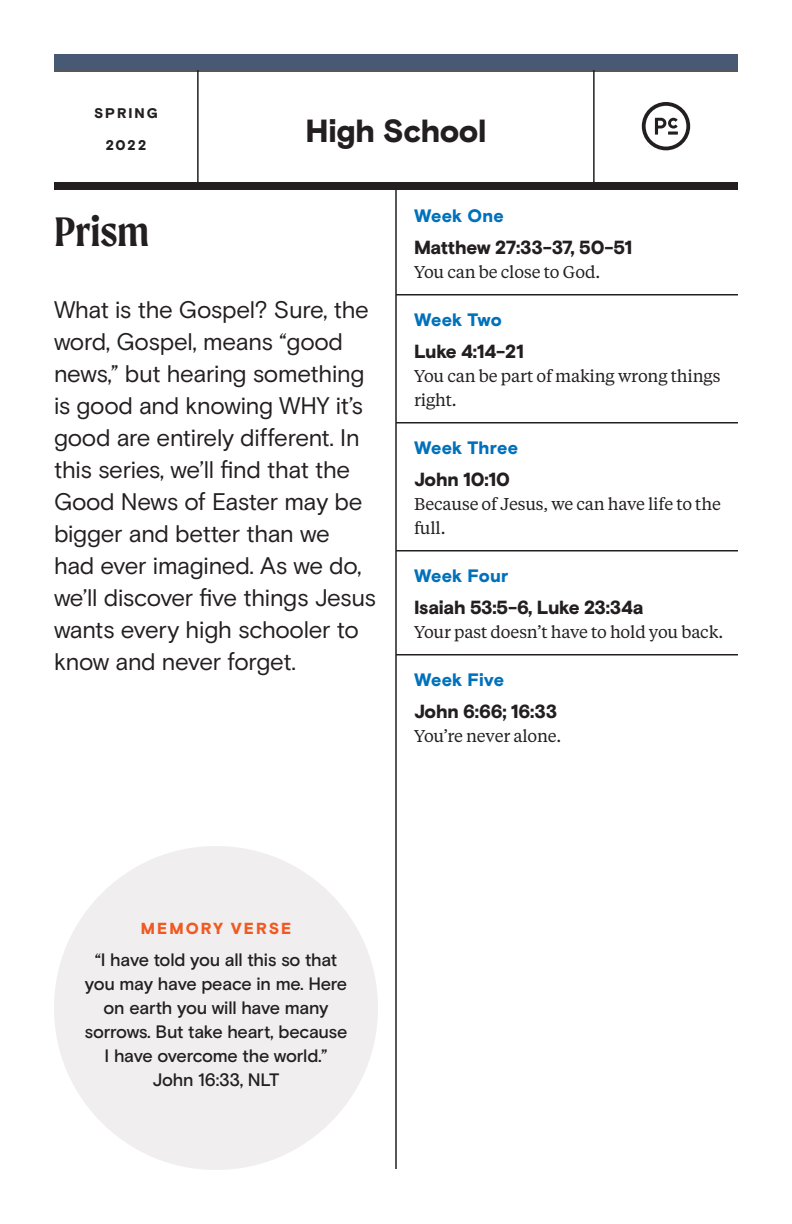
<style>
.page{position:relative;width:792px;height:1224px;background:#fff}
.page>*{position:absolute;margin:0;border:0;box-sizing:border-box;transform-origin:0 0}
.Headline_-_Moret{font:600 44px "Moret";letter-spacing:-.005em;color:#231f20}
.Page_Header_-_Title{font:900 32px "Basis Grotesque";letter-spacing:-.015em;color:#231f20}
.Body_Copy_-_Large__B{font:24px/32px "Basis Grotesque";letter-spacing:-.015em;color:#231f20}
.Bible_Story{font:900 19px "Basis Grotesque";letter-spacing:-.01em;color:#231f20}
.Memory_Verse{font:500 18px/24px "Basis Grotesque";letter-spacing:-.015em;color:#231f20;text-align:center}
.Subhead{font:900 18px "Basis Grotesque";letter-spacing:.01em;color:#0071bb}
.Bible_Lesson_Summary{font:17px/24px "Tiempos Text";letter-spacing:-.01em;color:#231f20}
.Memory_Verse-2{font:900 16px "Basis Grotesque";letter-spacing:.125em;color:#f15921}
.Page_Header_-_Month{font:900 14px "Basis Grotesque";letter-spacing:.135em;color:#231f20}
</style>
<div class="page">
<div style="left:54px;top:54px;width:684px;height:16px;background:#475975"></div>
<hr style="left:197px;top:70px;width:2px;height:112px;background:#231f20">
<hr style="left:593px;top:70px;width:2px;height:112px;background:#231f20">
<hr style="left:54px;top:70px;width:684px;height:2px;background:#231f20">
<hr style="left:395px;top:189px;width:2px;height:980px;background:#231f20">
<div style="left:54px;top:182px;width:684px;height:8px;background:#231f20"></div>
<div style="left:54px;top:846px;width:324px;height:324px;background:#f0eeee;border-radius:50%"></div>
<hr style="left:396px;top:294px;width:342px;height:2px;background:#231f20">
<hr style="left:396px;top:422px;width:342px;height:2px;background:#231f20">
<hr style="left:396px;top:550px;width:342px;height:2px;background:#231f20">
<hr style="left:396px;top:654px;width:342px;height:2px;background:#231f20">
<svg style="left:642px;top:102px;width:48px;height:48px"></svg>
<p class="Page_Header_-_Month" style="left:94px;top:105px;width:65px">SPRING</p>
<p class="Page_Header_-_Month" style="left:106px;top:137px;width:42px">2022</p>
<p class="Page_Header_-_Title" style="left:306px;top:112px;width:182px">High School</p>
<p class="Headline_-_Moret" style="left:54px;top:206px;width:97px">Prism</p>
<p class="Body_Copy_-_Large__B" style="left:54px;top:294px;width:324px">What is the Gospel? Sure, the word, Gospel, means “good news,” but hearing something is good and knowing WHY it’s good are entirely different. In this series, we’ll find that the<br>Good News of Easter may be bigger and better than we had ever imagined. As we do, we’ll discover five things Jesus wants every high schooler to know and never forget.</p>
<p class="Subhead" style="left:414px;top:205px;width:91px">Week One</p>
<p class="Bible_Story" style="left:414px;top:236px;width:220px">Matthew 27:33-37, 50-51</p>
<p class="Bible_Lesson_Summary" style="left:414px;top:259px;width:188px">You can be close to God.</p>
<p class="Subhead" style="left:414px;top:309px;width:89px">Week Two</p>
<p class="Bible_Story" style="left:414px;top:340px;width:112px">Luke 4:14-21</p>
<p class="Bible_Lesson_Summary" style="left:414px;top:363px;width:308px">You can be part of making wrong things right.</p>
<p class="Subhead" style="left:414px;top:437px;width:105px">Week Three</p>
<p class="Bible_Story" style="left:414px;top:468px;width:98px">John 10:10</p>
<p class="Bible_Lesson_Summary" style="left:414px;top:491px;width:308px">Because of Jesus, we can have life to the full.</p>
<p class="Subhead" style="left:414px;top:565px;width:96px">Week Four</p>
<p class="Bible_Story" style="left:414px;top:596px;width:231px">Isaiah 53:5-6, Luke 23:34a</p>
<p class="Bible_Lesson_Summary" style="left:414px;top:619px;width:311px">Your past doesn’t have to hold you back.</p>
<p class="Subhead" style="left:414px;top:669px;width:92px">Week Five</p>
<p class="Bible_Story" style="left:414px;top:700px;width:145px">John 6:66; 16:33</p>
<p class="Bible_Lesson_Summary" style="left:414px;top:723px;width:149px">You’re never alone.</p>
<p class="Memory_Verse-2" style="left:141px;top:919px;width:152px">MEMORY VERSE</p>
<p class="Memory_Verse" style="left:85px;top:948px;width:264px">“I have told you all this so that you may have peace in me. Here on earth you will have many sorrows. But take heart, because<br>I have overcome the world.”</p>
<p class="Memory_Verse" style="left:152px;top:1068px;width:129px">John 16:33, NLT</p>
</div>
